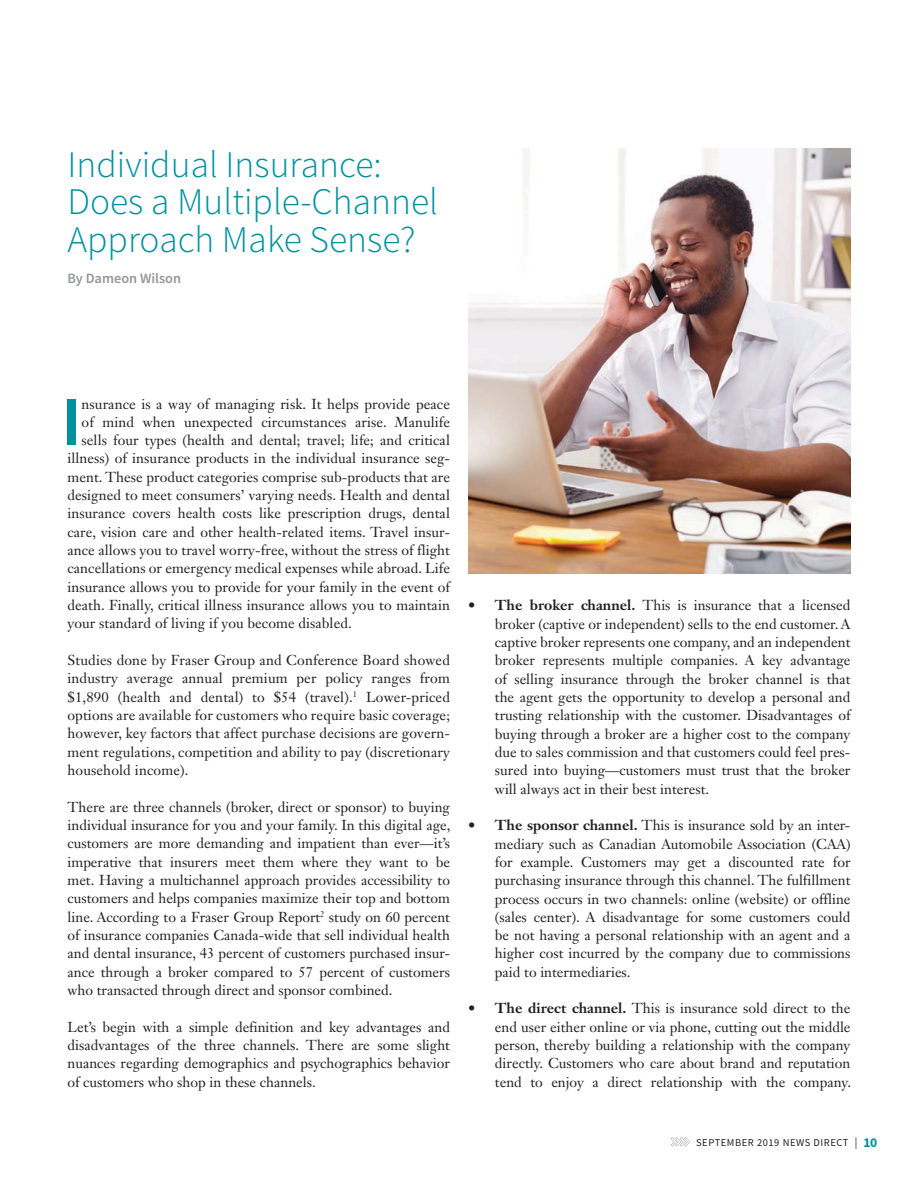
<style>
.page{position:relative;width:918px;height:1188px;background:#fff}
.page>*{position:absolute;margin:0;border:0;box-sizing:border-box;transform-origin:0 0}
.t1{font:600 69.3px "Source Sans Pro";color:#00919f}
.t2{font:300 37.5px/37.8px "Source Sans Pro";color:#00919f}
.t3{font:14.25px/18.3px "Janson Text LT Std";letter-spacing:.005em;color:#231f20;text-align:justify}
.t4{font:600 14.25px "Source Sans Pro";color:#939598}
.t5{font:10.5px "Source Sans Pro";letter-spacing:.05em;color:#231f20}
.s1{font-weight:700}
.s2{font-size:11.7px}
.s3{font-weight:700;font-size:13.5px;color:#00919f}
</style>
<div class="page">
<svg style="left:671px;top:1137px;width:19px;height:9px"></svg>
<img style="left:468px;top:148px;width:382px;height:425px">
<h2 class="t2" style="left:68px;top:145px;width:372px">Individual Insurance:<br>Does a Multiple-Channel<br>Approach Make Sense?</h2>
<p class="t4" style="left:68px;top:269px;width:115px">By Dameon Wilson</p>
<h1 class="t1" style="left:62px;top:378px;width:21px">I</h1>
<p class="t3" style="left:82px;top:395px;width:370px">nsurance is a way of managing risk. It helps provide peace</p>
<p class="t3" style="left:82px;top:413px;width:370px">of mind when unexpected circumstances arise. Manulife</p>
<p class="t3" style="left:82px;top:431px;width:370px">sells four types (health and dental; travel; life; and critical</p>
<p class="t3" style="left:67px;top:449px;width:384px">illness) of insurance products in the individual insurance seg-</p>
<p class="t3" style="left:67px;top:467px;width:384px">ment. These product categories comprise sub-products that are</p>
<p class="t3" style="left:67px;top:486px;width:384px">designed to meet consumers’ varying needs. Health and dental</p>
<p class="t3" style="left:67px;top:504px;width:384px">insurance covers health costs like prescription drugs, dental</p>
<p class="t3" style="left:67px;top:522px;width:384px">care, vision care and other health-related items. Travel insur-</p>
<p class="t3" style="left:67px;top:541px;width:384px">ance allows you to travel worry-free, without the stress of flight</p>
<p class="t3" style="left:67px;top:559px;width:384px">cancellations or emergency medical expenses while abroad. Life</p>
<p class="t3" style="left:67px;top:577px;width:384px">insurance allows you to provide for your family in the event of</p>
<p class="t3" style="left:67px;top:596px;width:384px">death. Finally, critical illness insurance allows you to maintain</p>
<p class="t3" style="left:67px;top:614px;width:286px">your standard of living if you become disabled.</p>
<p class="t3" style="left:67px;top:651px;width:384px">Studies done by Fraser Group and Conference Board showed industry average annual premium per policy ranges from $1,890 (health and dental) to $54 (travel).<sup>1</sup> Lower-priced options are available for customers who require basic coverage; however, key factors that affect purchase decisions are govern&shy;ment regulations, competition and ability to pay (discretionary household income).</p>
<p class="t3" style="left:67px;top:798px;width:384px">There are three channels (broker, direct or sponsor) to buying individual insurance for you and your family. In this digital age, customers are more demanding and impatient than ever—it’s imperative that insurers meet them where they want to be met. Having a multichannel approach provides accessibility to customers and helps companies maximize their top and bottom line. According to a Fraser Group Report<sup>2</sup> study on 60 percent of insurance companies Canada-wide that sell individual health and dental insurance, 43 percent of customers purchased insur&shy;ance through a broker compared to 57 percent of customers who transacted through direct and sponsor combined.</p>
<p class="t3" style="left:67px;top:1018px;width:384px">Let’s begin with a simple definition and key advantages and disadvantages of the three channels. There are some slight nuances regarding demographics and psychographics behavior of customers who shop in these channels.</p>
<p class="t3" style="left:495px;top:596px;width:357px;text-indent:-27px"><span class="s1">• The broker channel.</span> This is insurance that a licensed broker (captive or independent) sells to the end customer. A captive broker represents one company, and an independent broker represents multiple companies. A key advantage of selling insurance through the broker channel is that the agent gets the opportunity to develop a personal and trusting relationship with the customer. Disadvantages of buying through a broker are a higher cost to the company due to sales commission and that customers could feel pres&shy;sured into buying—customers must trust that the broker will always act in their best interest.</p>
<p class="t3" style="left:495px;top:816px;width:357px;text-indent:-27px"><span class="s1">• The sponsor channel.</span> This is insurance sold by an inter&shy;mediary such as Canadian Automobile Association (CAA) for example. Customers may get a discounted rate for purchasing insurance through this channel. The fulfillment process occurs in two channels: online (website) or offline (sales center). A disadvantage for some customers could be not having a personal relationship with an agent and a higher cost incurred by the company due to commissions paid to intermediaries.</p>
<p class="t3" style="left:495px;top:999px;width:358px;text-indent:-27px"><span class="s1">• The direct channel.</span> This is insurance sold direct to the end user either online or via phone, cutting out the middle person, thereby building a relationship with the company directly. Customers who care about brand and reputation tend to enjoy a direct relationship with the company.</p>
<p class="t5" style="left:696px;top:1136px;width:183px">SEPTEMBER 2019 NEWS DIRECT <span class="s2">|</span> <span class="s3">10</span></p>
</div>
